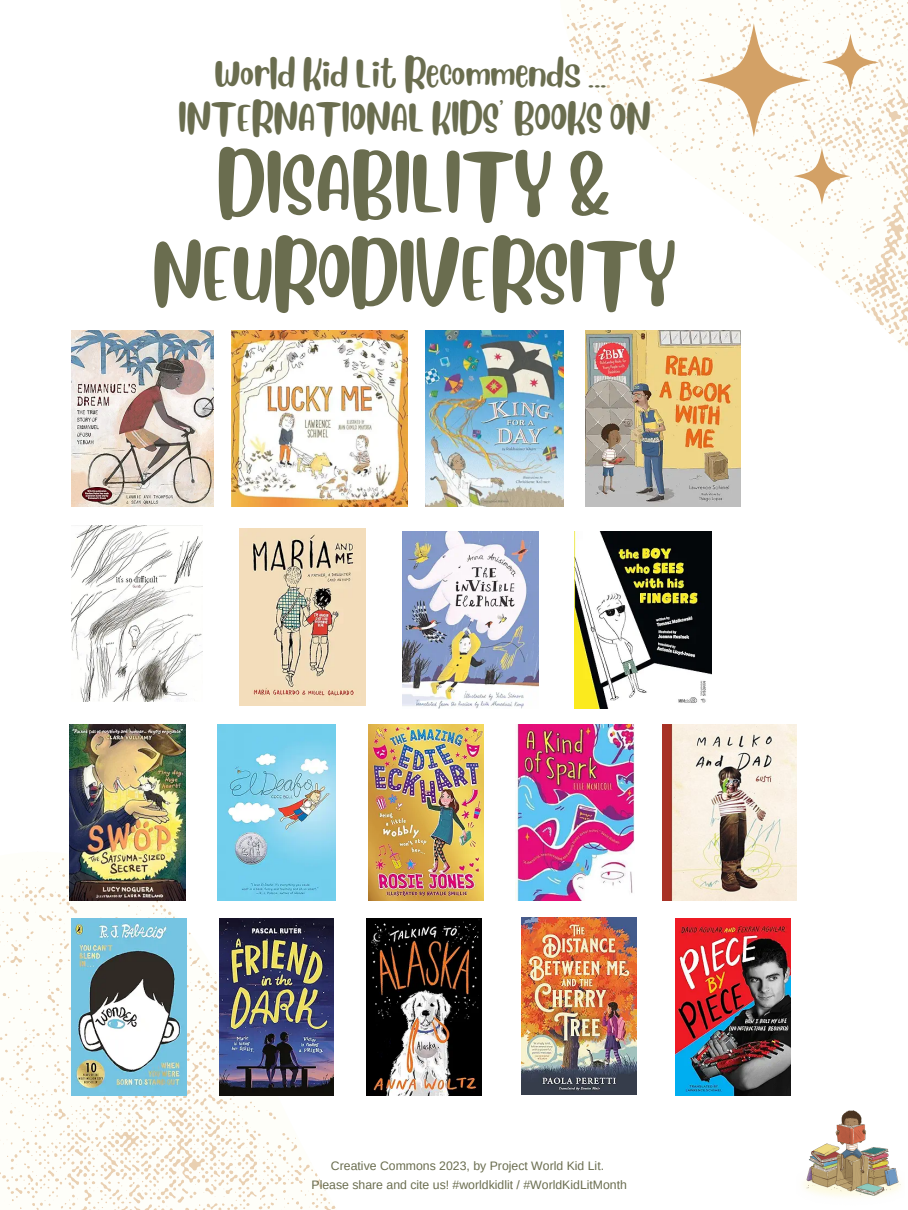
<style>
.page{position:relative;width:908px;height:1210px;background:#fff}
.page>*{position:absolute;margin:0;border:0;box-sizing:border-box;transform-origin:0 0}
.t1{font:59.53px/89.2px "Blueberry";color:#6a6d4f;text-align:center}
.t2{font:29.12px "Blueberry";color:#6a6d4f}
.t3{font:12.25px "Arimo";color:#6a6d4f}
</style>
<div class="page">
<svg style="left:0;top:852px;width:572px;height:358px"></svg>
<svg style="left:538px;top:0;width:369px;height:590px"></svg>
<svg style="left:696px;top:23px;width:114px;height:114px"></svg>
<svg style="left:793px;top:148px;width:57px;height:57px"></svg>
<svg style="left:821px;top:34px;width:57px;height:57px"></svg>
<img style="left:803px;top:1110px;width:98px;height:87px">
<img style="left:574px;top:531px;width:137px;height:177px">
<img style="left:72px;top:525px;width:131px;height:176px">
<img style="left:515px;top:724px;width:119px;height:176px">
<img style="left:368px;top:724px;width:115px;height:176px">
<img style="left:521px;top:917px;width:115px;height:177px">
<img style="left:662px;top:724px;width:134px;height:176px">
<img style="left:217px;top:724px;width:118px;height:176px">
<img style="left:240px;top:529px;width:125px;height:176px">
<img style="left:72px;top:330px;width:141px;height:177px">
<img style="left:425px;top:330px;width:138px;height:177px">
<img style="left:675px;top:919px;width:115px;height:176px">
<img style="left:402px;top:531px;width:136px;height:177px">
<img style="left:231px;top:330px;width:177px;height:177px">
<img style="left:219px;top:919px;width:114px;height:176px">
<img style="left:366px;top:919px;width:115px;height:176px">
<img style="left:70px;top:724px;width:115px;height:176px">
<img style="left:72px;top:919px;width:115px;height:176px">
<img style="left:585px;top:330px;width:155px;height:177px">
<p class="t2" style="left:215px;top:52px;width:393px">World Kid Lit Recommends ...</p>
<p class="t2" style="left:178px;top:96px;width:473px">INTERNATIONAL KIDS’ BOOKS ON</p>
<p class="t1" style="left:153px;top:129px;width:525px">DISABILITY &amp;<br>NEURODIVERSITY</p>
<p class="t3" style="left:331px;top:1159px;width:274px">Creative Commons 2023, by Project World Kid Lit.</p>
<p class="t3" style="left:311px;top:1177px;width:317px">Please share and cite us! #worldkidlit / #WorldKidLitMonth</p>
</div>
